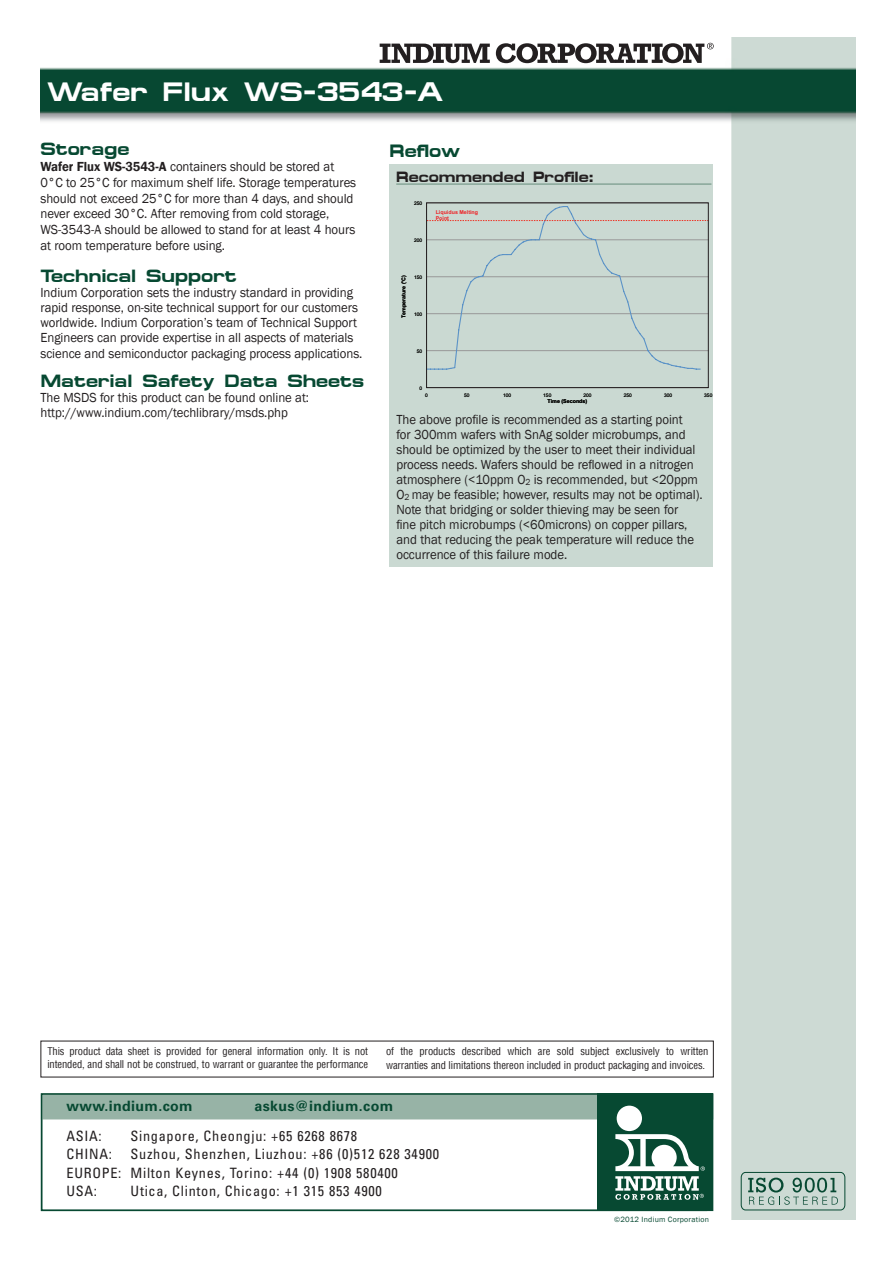
<style>
.page{position:relative;width:893px;height:1263px;background:#fff}
.page>*{position:absolute;margin:0;border:0;box-sizing:border-box;transform-origin:0 0}
.heading_main{font:700 27px "Micro Extend FLF";color:#fff;scale:.95 1}
.t1{font:700 18px "Micro Extend FLF";color:#074932;scale:.95 1}
.subhead_rule{font:700 15px "Micro Extend FLF";color:#231f20;scale:.95 1}
.t2{font:condensed 14.25px "Univers LT Std";letter-spacing:.05em;color:#231f20}
.t3{font:700 14.25px "Univers LT Std";letter-spacing:.025em;color:#074932}
.body{font:13.5px/15px "Franklin Gothic";letter-spacing:-.005em;color:#231f20;scale:.95 1}
.t4{font:500 condensed 10.5px/13.5px "Helvetica";letter-spacing:-.01em;color:#231f20}
.t5{font:7.8px "Franklin Gothic";letter-spacing:.03em;color:#074932}
.t6{font:700 5.4px/6.3px "Arial";color:#ee1f23}
.t7{font:700 5.4px "Arial";color:#040503}
.t8{font:4.8px "Arial";color:#040503}
.s1{font-weight:600}
</style>
<div class="page">
<img style="left:40px;top:37px;width:815px;height:1182px">
<div style="left:41px;top:1093px;width:666px;height:118px;background:#fff"></div>
<div style="left:41px;top:1093px;width:672px;height:26px;background:#97b3a6"></div>
<div style="left:41px;top:1093px;width:672px;height:118px;border:1px solid #074932"></div>
<div style="left:597px;top:1093px;width:116px;height:118px;background:#074932"></div>
<div style="left:617px;top:1106px;width:25px;height:25px;background:#fff;border-radius:50%"></div>
<svg style="left:615px;top:1134px;width:90px;height:66px"></svg>
<svg style="left:380px;top:44px;width:110px;height:19px"></svg>
<svg style="left:496px;top:43px;width:218px;height:20px"></svg>
<svg style="left:741px;top:1172px;width:104px;height:38px;background:#a5bdb3"></svg>
<div style="left:40px;top:1041px;width:673px;height:36px;background:#fff"></div>
<div style="left:390px;top:164px;width:323px;height:403px;background:#cad9d2"></div>
<hr style="left:396px;top:183px;width:315px;height:2px;background:#719585">
<hr style="left:427px;top:350px;width:281px;height:1px;background:#989898">
<hr style="left:427px;top:313px;width:281px;height:1px;background:#989898">
<hr style="left:427px;top:276px;width:281px;height:1px;background:#989898">
<hr style="left:427px;top:240px;width:281px;height:1px;background:#989898">
<svg style="left:428px;top:206px;width:273px;height:164px"></svg>
<svg style="left:428px;top:220px;width:279px;height:1px"></svg>
<div style="left:426px;top:203px;width:283px;height:185px;border:1px solid #231f20"></div>
<p class="heading_main" style="left:47px;top:77px;width:418px">Wafer Flux WS-3543-A</p>
<p class="t1" style="left:40px;top:139px;width:95px">Storage</p>
<p class="body" style="left:40px;top:159px;width:334px;line-height:15.8px"><span class="s1">Wafer Flux WS-3543-A</span> containers should be stored at 0°C to 25°C for maximum shelf life. Storage temperatures should not exceed 25°C for more than 4 days, and should never exceed 30°C. After removing from cold storage, WS-3543-A should be allowed to stand for at least 4 hours at room temperature before using.</p>
<p class="t1" style="left:40px;top:266px;width:208px">Technical Support</p>
<p class="body" style="left:40px;top:286px;width:340px">Indium Corporation sets the industry standard in providing rapid response, on-site technical support for our customers worldwide. Indium Corporation’s team of Technical Support Engineers can provide expertise in all aspects of materials science and semiconductor packaging process applications.</p>
<p class="t1" style="left:40px;top:370px;width:342px">Material Safety Data Sheets</p>
<p class="body" style="left:40px;top:390px;width:284px">The MSDS for this product can be found online at: http://www.indium.com/techlibrary/msds.php</p>
<p class="t1" style="left:389px;top:140px;width:76px">Reflow</p>
<p class="subhead_rule" style="left:396px;top:168px;width:209px">Recommended Profile:</p>
<p class="t8" style="left:414px;top:200px;width:10px">250</p>
<p class="t8" style="left:414px;top:237px;width:10px">200</p>
<p class="t8" style="left:414px;top:274px;width:10px">150</p>
<p class="t7" style="left:400px;top:318px;width:44px;rotate:-90deg">Temperature (°C)</p>
<p class="t8" style="left:414px;top:311px;width:10px">100</p>
<p class="t8" style="left:417px;top:348px;width:7px">50</p>
<p class="t8" style="left:419px;top:385px;width:4px">0</p>
<p class="t6" style="left:436px;top:209px;width:44px">Liquidus Melting<br>Point</p>
<p class="t6" style="left:436px;top:211px;width:44px">Liquidus Melting<br>Point</p>
<p class="t8" style="left:425px;top:392px;width:4px">0</p>
<p class="t8" style="left:464px;top:392px;width:7px">50</p>
<p class="t8" style="left:503px;top:392px;width:10px">100</p>
<p class="t8" style="left:543px;top:392px;width:10px">150</p>
<p class="t8" style="left:583px;top:392px;width:10px">200</p>
<p class="t8" style="left:624px;top:392px;width:10px">250</p>
<p class="t8" style="left:664px;top:392px;width:10px">300</p>
<p class="t8" style="left:704px;top:392px;width:10px">350</p>
<p class="t7" style="left:548px;top:398px;width:41px">Time (Seconds)</p>
<p class="body" style="left:396px;top:412px;width:324px">The above profile is recommended as a starting point<br>for 300mm wafers with SnAg solder microbumps, and should be optimized by the user to meet their individual process needs. Wafers should be reflowed in a nitrogen atmosphere (&lt;10ppm O<sub>2</sub> is recommended, but &lt;20ppm O<sub>2</sub> may be feasible; however, results may not be optimal).<br>Note that bridging or solder thieving may be seen for<br>fine pitch microbumps (&lt;60microns) on copper pillars, and that reducing the peak temperature will reduce the occurrence of this failure mode.</p>
<p class="t4" style="left:47px;top:1044px;width:322px">This product data sheet is provided for general information only. It is not intended, and shall not be construed, to warrant or guarantee the performance</p>
<p class="t4" style="left:386px;top:1044px;width:324px">of the products described which are sold subject exclusively to written warranties and limitations thereon included in product packaging and invoices.</p>
<p class="t3" style="left:67px;top:1098px;width:128px">www.indium.com</p>
<p class="t3" style="left:254px;top:1098px;width:140px">askus@indium.com</p>
<p class="t2" style="left:67px;top:1126px;width:37px">ASIA:</p>
<p class="t2" style="left:131px;top:1126px;width:228px">Singapore, Cheongju: +65 6268 8678</p>
<p class="t2" style="left:67px;top:1145px;width:47px">CHINA:</p>
<p class="t2" style="left:131px;top:1145px;width:310px">Suzhou, Shenzhen, Liuzhou: +86 (0)512 628 34900</p>
<p class="t2" style="left:67px;top:1163px;width:333px">EUROPE: Milton Keynes, Torino: +44 (0) 1908 580400</p>
<p class="t2" style="left:67px;top:1182px;width:32px">USA:</p>
<p class="t2" style="left:131px;top:1182px;width:253px">Utica, Clinton, Chicago: +1 315 853 4900</p>
<p class="t5" style="left:614px;top:1214px;width:96px">©2012 Indium Corporation</p>
</div>
